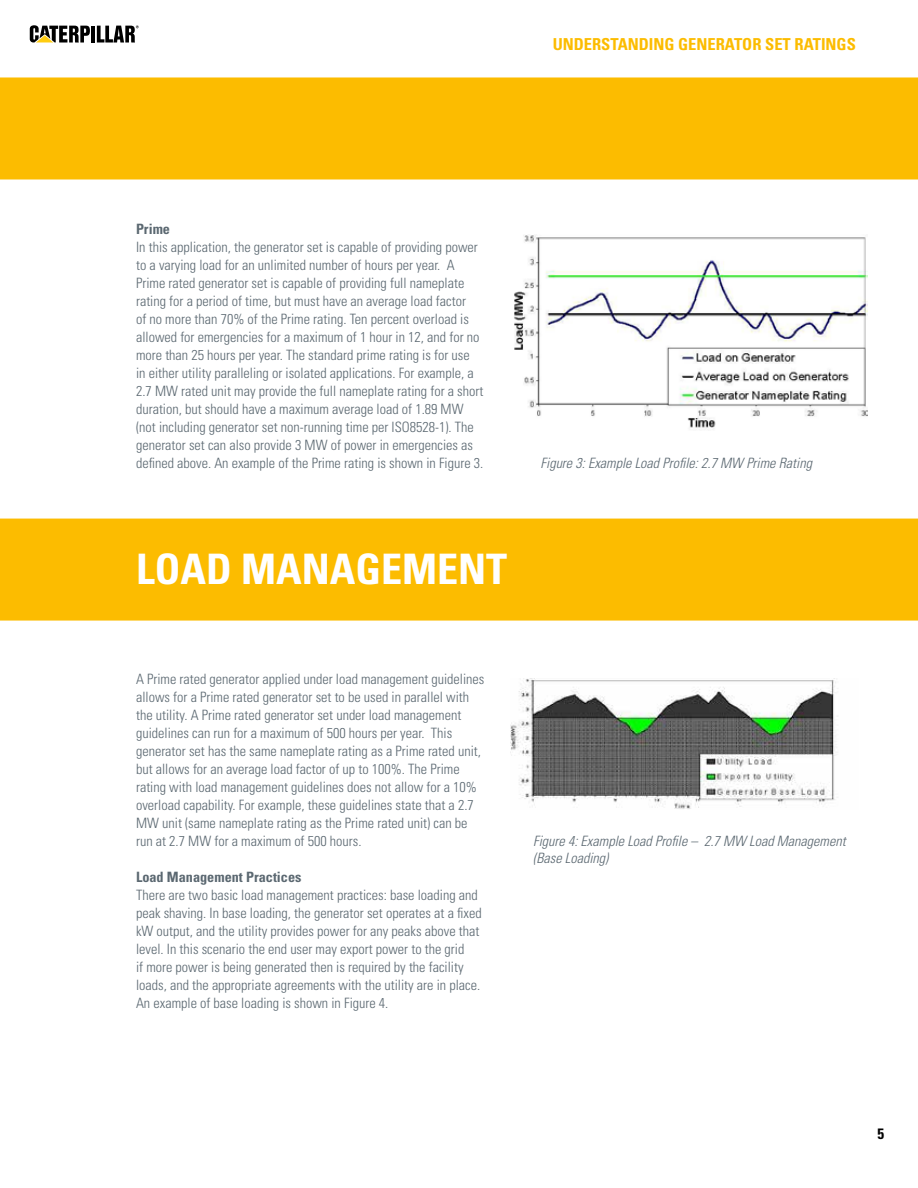
<style>
.page{position:relative;width:918px;height:1188px;background:#fff}
.page>*{position:absolute;margin:0;border:0;box-sizing:border-box;transform-origin:0 0}
.t1{font:700 condensed 42px "Univers LT Std";color:#fff}
.t2{font:700 condensed 16.5px "Univers LT Std";color:#fcbc00}
.t3{font:700 condensed 15px "Univers LT Std";color:#000}
.t4{font:300 condensed 14.25px/18px "Univers LT Std";color:#5b6871}
.t5{font:italic 300 condensed 14.25px/17.1px "Univers LT Std";color:#5b6871}
.t6{font:700 condensed 14.25px "Univers LT Std";color:#5b6871}
</style>
<div class="page">
<hr style="left:91px;top:26px;width:4px;height:17px;background:#000">
<svg style="left:30px;top:25px;width:60px;height:18px"></svg>
<svg style="left:97px;top:25px;width:42px;height:18px"></svg>
<div style="left:0;top:77px;width:918px;height:102px;background:#fcbc00"></div>
<div style="left:0;top:519px;width:918px;height:102px;background:#fcbc00"></div>
<img style="left:514px;top:235px;width:353px;height:193px">
<img style="left:510px;top:678px;width:326px;height:131px">
<p class="t2" style="left:553px;top:34px;width:305px">UNDERSTANDING GENERATOR SET RATINGS</p>
<p class="t6" style="left:136px;top:220px;width:36px">Prime</p>
<p class="t4" style="left:136px;top:238px;width:349px">In this application, the generator set is capable of providing power to a varying load for an unlimited number of hours per year. A Prime rated generator set is capable of providing full nameplate rating for a period of time, but must have an average load factor<br>of no more than 70% of the Prime rating. Ten percent overload is allowed for emergencies for a maximum of 1 hour in 12, and for no more than 25 hours per year. The standard prime rating is for use<br>in either utility paralleling or isolated applications. For example, a 2.7 MW rated unit may provide the full nameplate rating for a short duration, but should have a maximum average load of 1.89 MW (not including generator set non-running time per ISO8528-1). The generator set can also provide 3 MW of power in emergencies as defined above. An example of the Prime rating is shown in Figure 3.</p>
<h1 class="t1" style="left:136px;top:544px;width:372px">LOAD MANAGEMENT</h1>
<p class="t5" style="left:541px;top:455px;width:273px">Figure 3: Example Load Profile: 2.7 MW Prime Rating</p>
<p class="t4" style="left:136px;top:670px;width:350px">A Prime rated generator applied under load management guidelines allows for a Prime rated generator set to be used in parallel with the utility. A Prime rated generator set under load management guidelines can run for a maximum of 500 hours per year. This generator set has the same nameplate rating as a Prime rated unit, but allows for an average load factor of up to 100%. The Prime rating with load management guidelines does not allow for a 10% overload capability. For example, these guidelines state that a 2.7<br>MW unit (same nameplate rating as the Prime rated unit) can be run at 2.7 MW for a maximum of 500 hours.</p>
<p class="t6" style="left:136px;top:868px;width:167px">Load Management Practices</p>
<p class="t4" style="left:136px;top:886px;width:347px">There are two basic load management practices: base loading and peak shaving. In base loading, the generator set operates at a fixed kW output, and the utility provides power for any peaks above that level. In this scenario the end user may export power to the grid<br>if more power is being generated then is required by the facility loads, and the appropriate agreements with the utility are in place.<br>An example of base loading is shown in Figure 4.</p>
<p class="t5" style="left:533px;top:833px;width:314px">Figure 4: Example Load Profile – 2.7 MW Load Management (Base Loading)</p>
<p class="t3" style="left:878px;top:1125px;width:8px">5</p>
</div>
